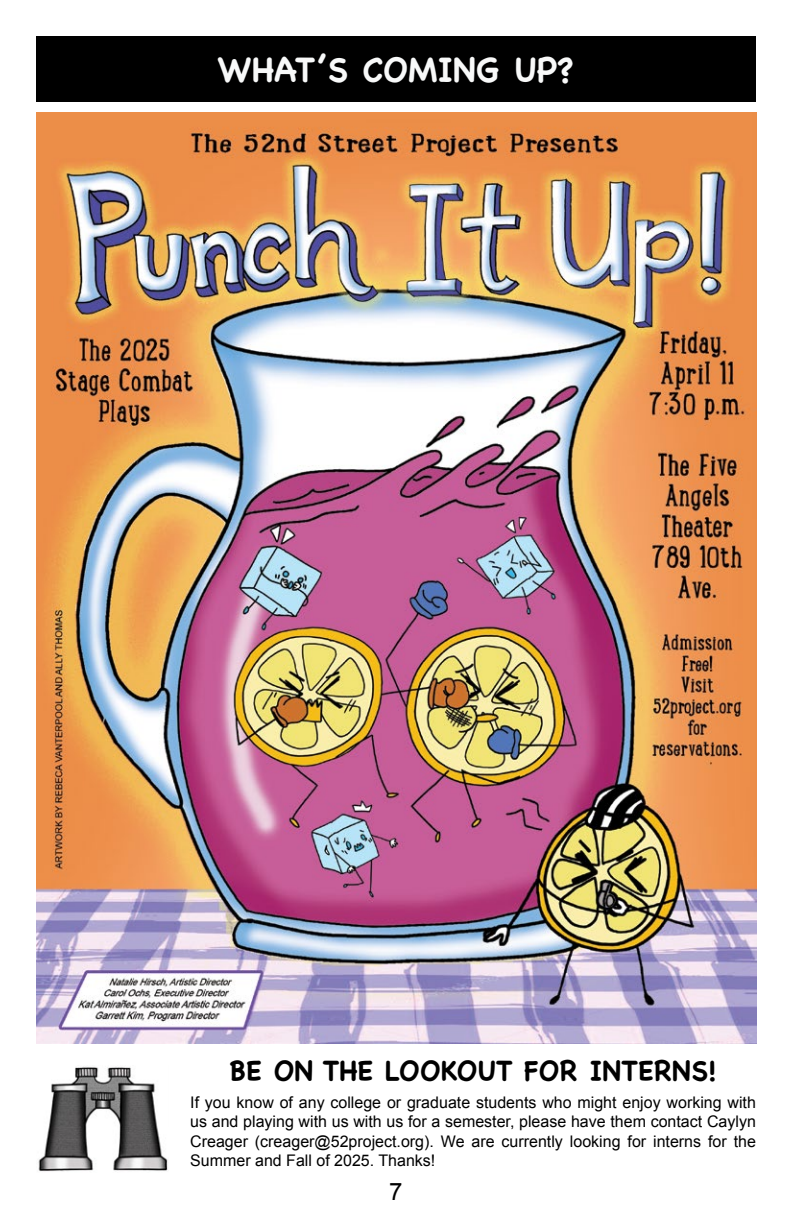
<style>
.page{position:relative;width:792px;height:1224px;background:#fff}
.page>*{position:absolute;margin:0;border:0;box-sizing:border-box;transform-origin:0 0}
.t1{font:700 34px "Chalkboard SE";color:#f8f9f9}
.t2{font:700 28px "Chalkboard SE";color:#000}
.t3{font:24px "Arial";color:#000}
.t4{font:16px/19.2px "Arial";color:#000;text-align:justify}
</style>
<div class="page">
<div style="left:36px;top:36px;width:720px;height:66px;background:#000"></div>
<img style="left:36px;top:112px;width:720px;height:932px">
<img style="left:38px;top:1066px;width:130px;height:106px">
<h1 class="t1" style="left:218px;top:49px;width:358px">WHAT’S COMING UP?</h1>
<h2 class="t2" style="left:230px;top:1054px;width:489px">BE ON THE LOOKOUT FOR INTERNS!</h2>
<p class="t4" style="left:190px;top:1093px;width:567px">If you know of any college or graduate students who might enjoy working with us and playing with us with us for a semester, please have them contact Caylyn Creager (creager@52project.org). We are currently looking for interns for the Summer and Fall of 2025. Thanks!</p>
<h3 class="t3" style="left:389px;top:1176px;width:15px">7</h3>
</div>
